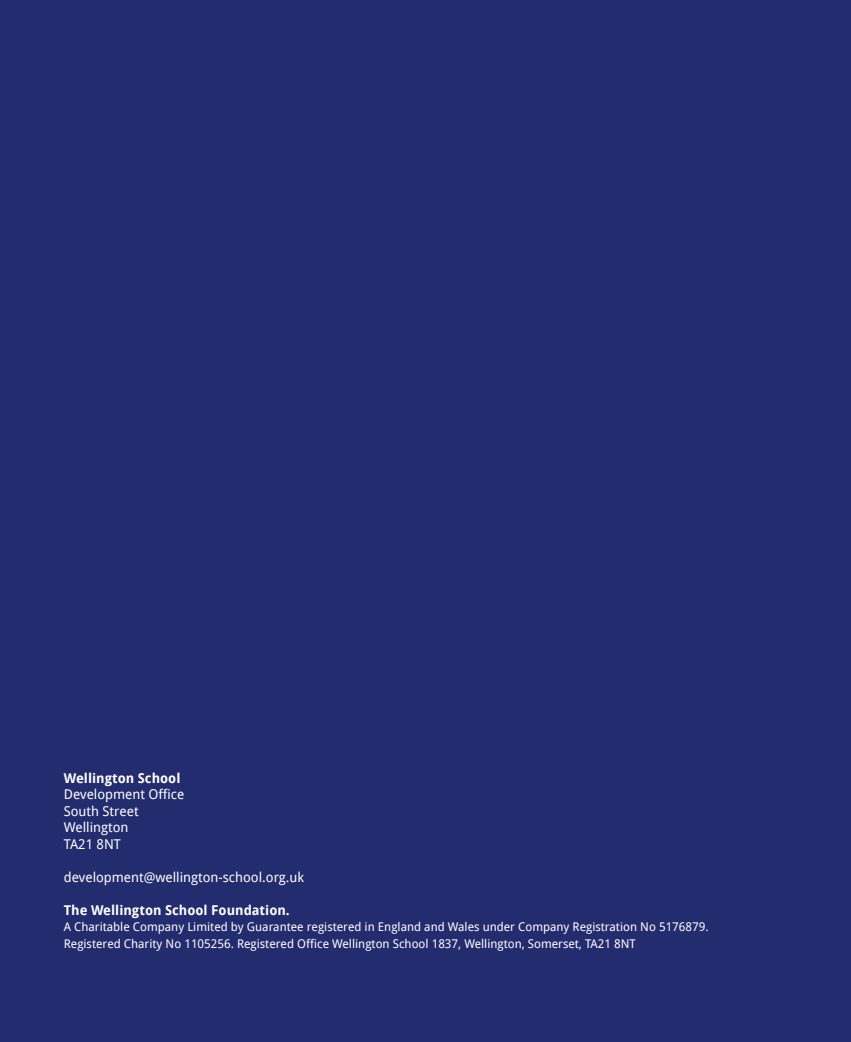
<style>
.page{position:relative;width:851px;height:1042px;background:#fff}
.page>*{position:absolute;margin:0;border:0;box-sizing:border-box;transform-origin:0 0}
.t1{font:13.5px/16.5px "Droid Sans";color:#fff}
.t2{font:700 13.5px "Droid Sans";color:#fff}
.t3{font:12px/16.5px "Droid Sans";color:#fff}
</style>
<div class="page">
<div style="left:0;top:0;width:850px;height:1042px;background:#222c6e"></div>
<p class="t2" style="left:64px;top:768px;width:118px">Wellington School</p>
<p class="t1" style="left:64px;top:786px;width:122px">Development Office<br>South Street<br>Wellington<br>TA21 8NT</p>
<p class="t1" style="left:64px;top:868px;width:242px">development@wellington-school.org.uk</p>
<p class="t2" style="left:64px;top:900px;width:227px">The Wellington School Foundation.</p>
<p class="t3" style="left:64px;top:918px;width:646px">A Charitable Company Limited by Guarantee registered in England and Wales under Company Registration No 5176879.<br>Registered Charity No 1105256. Registered Office Wellington School 1837, Wellington, Somerset, TA21 8NT</p>
</div>
